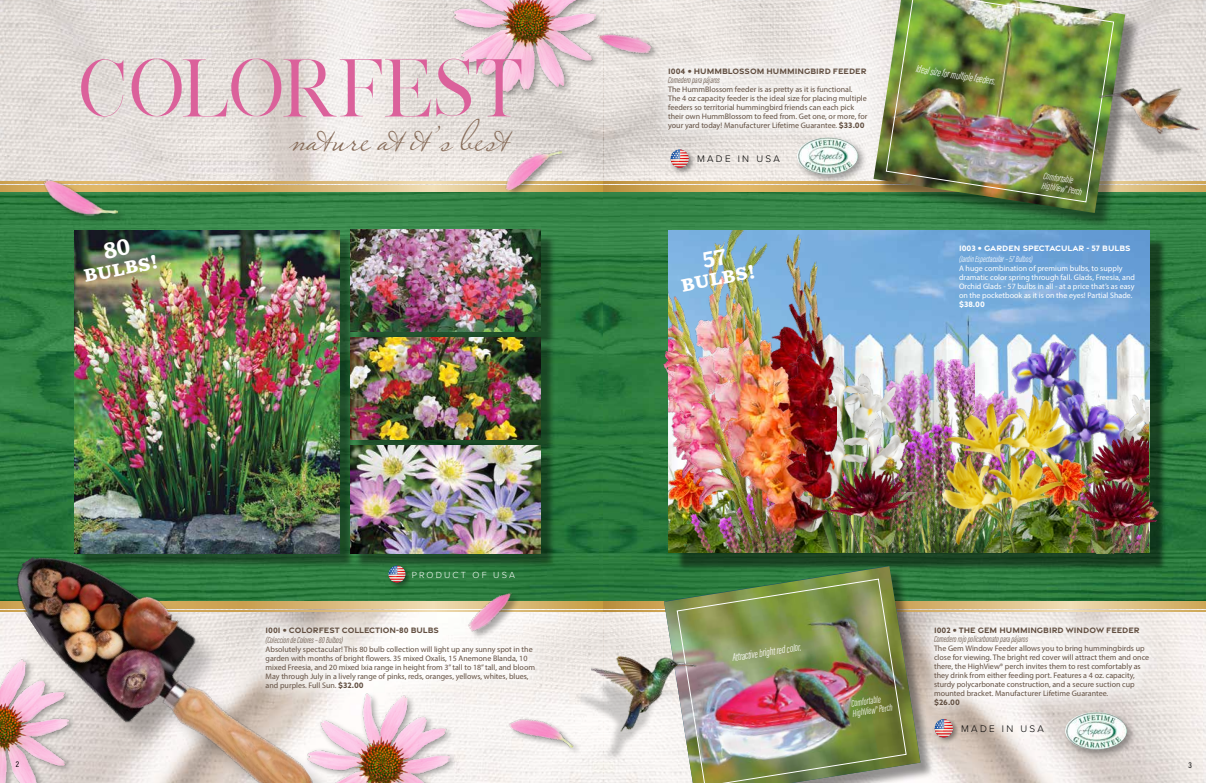
<style>
.page{position:relative;width:1206px;height:783px;background:#fff}
.page>*{position:absolute;margin:0;border:0;box-sizing:border-box;transform-origin:0 0}
.t1{font:71.3px "Silver South Serif";color:#db619b;scale:.93 1}
.t2{font:43px "Miss Le Gatees Pro";color:#866b58}
.t3{font:22px/19px "Literata";color:#fff;text-align:center}
.t4{font:italic 300 11px "Acumin Pro Extra Cond";color:#fff}
.t5{font:italic 300 10px/10px "Acumin Pro Extra Cond";color:#fff}
.t6{font:300 9.9px "Proxima Nova";letter-spacing:.23em;color:#000}
.t7{font:300 9.2px "Proxima Nova";letter-spacing:.23em;color:#fff}
.t8{font:italic 300 9px "Acumin Pro Extra Cond";letter-spacing:.005em;color:#624f41}
.t9{font:italic 300 9px "Acumin Pro Extra Cond";letter-spacing:.005em;color:#fff}
.t10{font:700 8.5px "Gravesend Sans";color:#624f41}
.t11{font:700 8.5px "Gravesend Sans";color:#fff}
.t12{font:8.5px "Acumin Variable Concept";color:#000}
.t13{font:8px/9px "Myriad Pro";color:#624f41}
.t14{font:8px/9px "Myriad Pro";color:#fff}
.s1{font-family:"Gravesend Sans";font-weight:700;font-size:8.5px}
</style>
<div class="page">
<img style="left:0;top:0;width:1206px;height:783px">
<img style="left:0;top:192px;width:603px;height:409px">
<svg style="left:603px;top:192px;width:603px;height:409px;fill:#2e7e40"></svg>
<svg style="left:0;top:185px;width:604px;height:7px"></svg>
<svg style="left:0;top:182px;width:603px;height:1px"></svg>
<svg style="left:0;top:601px;width:604px;height:7px"></svg>
<svg style="left:0;top:610px;width:603px;height:2px"></svg>
<svg style="left:604px;top:185px;width:602px;height:7px"></svg>
<svg style="left:603px;top:182px;width:603px;height:1px"></svg>
<svg style="left:604px;top:601px;width:602px;height:7px"></svg>
<svg style="left:603px;top:610px;width:603px;height:2px"></svg>
<div style="left:78px;top:234px;width:478px;height:334px;background:#000;opacity:.42"></div>
<img style="left:350px;top:337px;width:190px;height:102px">
<img style="left:74px;top:231px;width:266px;height:322px">
<img style="left:350px;top:230px;width:191px;height:102px">
<img style="left:350px;top:445px;width:191px;height:108px">
<div style="left:249px;top:610px;width:302px;height:96px;background:#fff;opacity:.75"></div>
<div style="left:20px;top:561px;width:322px;height:222px;background:#000;opacity:.23"></div>
<img style="left:2px;top:496px;width:312px;height:287px">
<div style="left:43px;top:179px;width:84px;height:45px;background:#000;opacity:.33"></div>
<img style="left:42px;top:179px;width:78px;height:38px">
<div style="left:597px;top:32px;width:63px;height:30px;background:#000;opacity:.33"></div>
<img style="left:604px;top:23px;width:49px;height:37px">
<div style="left:468px;top:592px;width:53px;height:49px;background:#000;opacity:.33"></div>
<img style="left:463px;top:589px;width:56px;height:45px">
<div style="left:505px;top:149px;width:65px;height:50px;background:#000;opacity:.33"></div>
<img style="left:498px;top:147px;width:70px;height:44px">
<img style="left:508px;top:703px;width:68px;height:63px">
<div style="left:451px;top:0;width:153px;height:100px;background:#000;opacity:.37"></div>
<img style="left:454px;top:0;width:142px;height:93px">
<div style="left:305px;top:691px;width:153px;height:92px;background:#000;opacity:.37"></div>
<img style="left:307px;top:694px;width:143px;height:89px">
<div style="left:0;top:654px;width:77px;height:129px;background:#000;opacity:.37"></div>
<img style="left:0;top:657px;width:69px;height:126px">
<div style="left:918px;top:610px;width:247px;height:112px;background:#fff;opacity:.75"></div>
<div style="left:652px;top:51px;width:231px;height:94px;background:#fff;opacity:.75"></div>
<div style="left:933px;top:718px;width:27px;height:27px;background:#000;opacity:.4"></div>
<svg style="left:936px;top:719px;width:17px;height:18px"></svg>
<div style="left:669px;top:148px;width:27px;height:27px;background:#000;opacity:.4"></div>
<svg style="left:671px;top:150px;width:18px;height:18px"></svg>
<div style="left:676px;top:238px;width:491px;height:333px;background:#000;opacity:.5"></div>
<img style="left:835px;top:230px;width:314px;height:155px">
<img style="left:981px;top:332px;width:118px;height:58px">
<img style="left:1030px;top:383px;width:73px;height:76px">
<img style="left:885px;top:368px;width:50px;height:27px">
<img style="left:935px;top:359px;width:39px;height:36px">
<img style="left:668px;top:230px;width:167px;height:13px">
<img style="left:899px;top:395px;width:40px;height:158px">
<img style="left:684px;top:544px;width:93px;height:9px">
<img style="left:869px;top:372px;width:30px;height:45px">
<img style="left:1103px;top:383px;width:46px;height:40px">
<img style="left:837px;top:365px;width:32px;height:65px">
<img style="left:777px;top:544px;width:19px;height:9px">
<img style="left:843px;top:417px;width:65px;height:42px">
<img style="left:939px;top:390px;width:130px;height:45px">
<img style="left:935px;top:435px;width:145px;height:118px">
<img style="left:796px;top:430px;width:72px;height:123px">
<img style="left:1087px;top:423px;width:62px;height:44px">
<img style="left:829px;top:459px;width:99px;height:94px">
<div style="left:876px;top:0;width:266px;height:229px;background:#000;opacity:.42"></div>
<img style="left:873px;top:0;width:252px;height:213px">
<img style="left:886px;top:0;width:228px;height:202px">
<div style="left:666px;top:568px;width:270px;height:215px;background:#000;opacity:.42"></div>
<img style="left:664px;top:566px;width:257px;height:217px">
<img style="left:677px;top:579px;width:230px;height:204px">
<div style="left:795px;top:135px;width:73px;height:50px;background:#000;opacity:.36"></div>
<img style="left:797px;top:138px;width:61px;height:37px">
<div style="left:1063px;top:709px;width:74px;height:51px;background:#000;opacity:.36"></div>
<img style="left:1065px;top:712px;width:62px;height:38px">
<img style="left:664px;top:243px;width:173px;height:301px">
<img style="left:1087px;top:425px;width:61px;height:44px">
<img style="left:1060px;top:469px;width:99px;height:85px">
<div style="left:387px;top:564px;width:25px;height:25px;background:#000;opacity:.4"></div>
<svg style="left:389px;top:566px;width:16px;height:16px"></svg>
<div style="left:1095px;top:106px;width:109px;height:55px;background:#000;opacity:.2"></div>
<img style="left:1098px;top:82px;width:102px;height:58px">
<div style="left:572px;top:680px;width:114px;height:83px;background:#000;opacity:.2"></div>
<img style="left:591px;top:657px;width:105px;height:74px">
<h1 class="t1" style="left:79px;top:44px;width:481px">COLORFEST</h1>
<h2 class="t2" style="left:290px;top:110px;width:220px">nature at it’s best</h2>
<p class="t10" style="left:668px;top:65px;width:200px">1004 • HUMMBLOSSOM HUMMINGBIRD FEEDER</p>
<p class="t8" style="left:668px;top:74px;width:53px">Comedero para pájaros</p>
<p class="t13" style="left:668px;top:84px;width:201px">The HummBlossom feeder is as pretty as it is functional.<br>The 4 oz capacity feeder is the ideal size for placing multiple feeders so territorial hummingbird friends can each pick their own HummBlossom to feed from. Get one, or more, for your yard today! Manufacturer Lifetime Guarantee. <span class="s1">$33.00</span></p>
<p class="t6" style="left:697px;top:152px;width:84px">MADE IN USA</p>
<h3 class="t3" style="left:78px;top:245px;width:77px;rotate:-11deg">80 bulbs!</h3>
<h3 class="t3" style="left:675px;top:254px;width:77px;rotate:-11deg">57 bulbs!</h3>
<h3 class="t4" style="left:917px;top:62px;width:82px;rotate:9deg">Ideal size for multiple feeders.</h3>
<p class="t5" style="left:1044px;top:171px;width:42px;rotate:9deg">Comfortable<br>HighView® Perch</p>
<p class="t11" style="left:959px;top:242px;width:173px">1003 • GARDEN SPECTACULAR - 57 BULBS</p>
<p class="t9" style="left:959px;top:253px;width:75px">(Jardin Espectacular – 57 Bulbos)</p>
<p class="t14" style="left:959px;top:263px;width:178px">A huge combination of premium bulbs, to supply dramatic color spring through fall. Glads, Freesia, and Orchid Glads - 57 bulbs in all - at a price that’s as easy on the pocketbook as it is on the eyes! Partial Shade.</p>
<p class="t11" style="left:959px;top:298px;width:27px">$38.00</p>
<p class="t7" style="left:412px;top:568px;width:105px">PRODUCT OF USA</p>
<p class="t10" style="left:266px;top:625px;width:175px">1001 • COLORFEST COLLECTION-80 BULBS</p>
<p class="t8" style="left:266px;top:635px;width:79px">(Coleccion de Colores – 80 Bulbos)</p>
<p class="t13" style="left:266px;top:645px;width:271px">Absolutely spectacular! This 80 bulb collection will light up any sunny spot in the garden with months of bright flowers. 35 mixed Oxalis, 15 Anemone Blanda, 10 mixed Freesia, and 20 mixed Ixia range in height from 3” tall to 18” tall, and bloom May through July in a lively range of pinks, reds, oranges, yellows, whites, blues, and purples. Full Sun. <span class="s1">$32.00</span></p>
<h3 class="t4" style="left:732px;top:651px;width:71px;rotate:-9deg">Attractive bright red color.</h3>
<p class="t5" style="left:850px;top:698px;width:42px;rotate:-9deg">Comfortable<br>HighView® Perch</p>
<p class="t10" style="left:934px;top:625px;width:207px">1002 • THE GEM HUMMINGBIRD WINDOW FEEDER</p>
<p class="t8" style="left:934px;top:634px;width:96px">Comedero rojo policarbonato para pájaros</p>
<p class="t13" style="left:934px;top:644px;width:217px">The Gem Window Feeder allows you to bring hummingbirds up close for viewing. The bright red cover will attract them and once there, the HighView® perch invites them to rest comfortably as they drink from either feeding port. Features a 4 oz. capacity, sturdy polycarbonate construction, and a secure suction cup mounted bracket. Manufacturer Lifetime Guarantee.</p>
<p class="t10" style="left:934px;top:697px;width:28px">$26.00</p>
<p class="t6" style="left:961px;top:721px;width:84px">MADE IN USA</p>
<p class="t12" style="left:16px;top:758px;width:5px">2</p>
<p class="t12" style="left:1188px;top:759px;width:5px">3</p>
</div>
